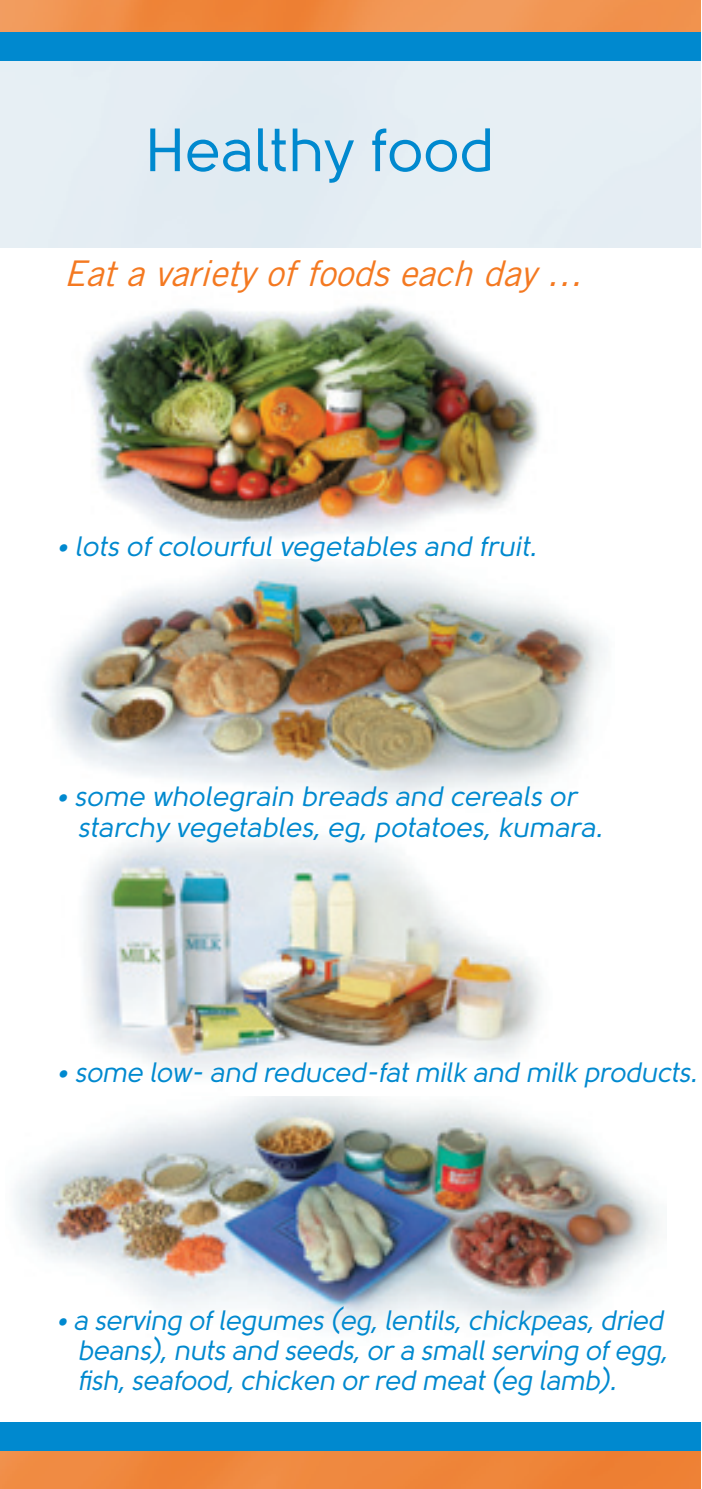
<style>
.page{position:relative;width:702px;height:1489px;background:#fff}
.page>*{position:absolute;margin:0;border:0;box-sizing:border-box;transform-origin:0 0}
.t1{font:60.75px "Solomon";color:#0089cf}
.t2{font:italic 35.5px "Trade Gothic";color:#f47921}
.t3{font:italic 27.75px/30.2px "Solomon";letter-spacing:-.01em;color:#0089cf}
</style>
<div class="page">
<div style="left:0;top:60px;width:700px;height:187px;background:#e5edf3"></div>
<img style="left:0;top:1px;width:700px;height:31px">
<div style="left:0;top:32px;width:700px;height:28px;background:#0089cf"></div>
<img style="left:53px;top:559px;width:554px;height:239px">
<img style="left:84px;top:304px;width:456px;height:236px">
<img style="left:15px;top:1096px;width:645px;height:234px">
<img style="left:84px;top:836px;width:458px;height:241px">
<img style="left:0;top:1450px;width:700px;height:38px">
<div style="left:0;top:1421px;width:700px;height:29px;background:#0089cf"></div>
<h1 class="t1" style="left:144px;top:117px;width:351px">Healthy food</h1>
<p class="t2" style="left:64px;top:252px;width:530px">Eatavarietyoffoodseachday…</p>
<p class="t3" style="left:56px;top:531px;width:487px">• lots of colourful vegeta bles a nd fruit.</p>
<p class="t3" style="left:78px;top:781px;width:531px;text-indent:-21px">• some wholegra in breads a nd cerea ls or sta rchy vegeta bles, eg, pota toes, kuma ra .</p>
<p class="t3" style="left:56px;top:1057px;width:647px">• some low- and reduced-fatmilk and milk products.</p>
<p class="t3" style="left:77px;top:1305px;width:597px;text-indent:-21px">•a serving oflegumes (eg,lentils,chickpeas,dried bea ns),nuts a nd seeds,ora sma llserving ofegg, fish,seafood,chicken orred meat(eg la mb).</p>
</div>
